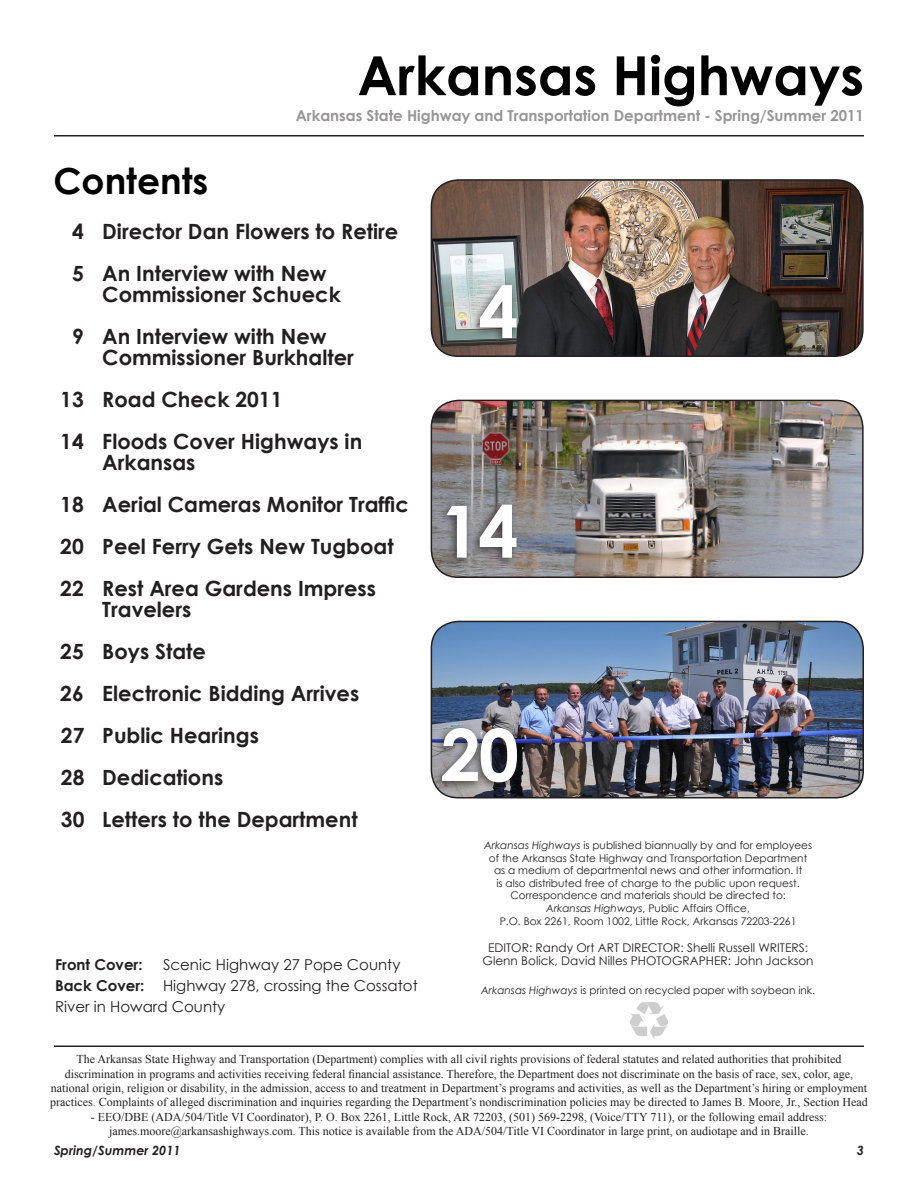
<style>
.page{position:relative;width:918px;height:1188px;background:#fff}
.page>*{position:absolute;margin:0;border:0;box-sizing:border-box;transform-origin:0 0}
.t1{font:700 72px "Century Gothic";color:#fff}
.Ark_Hwy_Mag_Heading{font:700 54px "Century Gothic";color:#000}
.Ark_Hwy_Mag_Heading-2{font:700 36px "Century Gothic";color:#000}
.Ark_Hwy_Mag_Body{font:700 21px "Century Gothic";color:#231f20}
.Ark_Hwy_Mag_Body-2{font:15px/21px "Century Gothic";color:#231f20}
.Ark_Hwy_Mag_Body-3{font:700 15px "Century Gothic";color:#979595}
.Ark_Hwy_Mag_Body-4{font:700 15px "Century Gothic";color:#231f20}
.Ark_Hwy_Mag_Cutlines{font:italic 700 12.75px "Century Gothic";color:#231f20}
.t2{font:12px/14.4px "Times New Roman";color:#231f20;text-align:center}
.Ark_Hwy_Mag_Body-5{font:12px/13.5px "Century Gothic";color:#231f20;text-align:center}
.Ark_Hwy_Mag_Body-6{font:10.5px/12.6px "Century Gothic";color:#231f20;text-align:center}
.s1{font-weight:700}
.s2{font-style:italic}
</style>
<div class="page">
<img style="left:630px;top:1003px;width:37px;height:35px">
<hr style="left:54px;top:1046px;width:810px;height:1px;background:#231f20">
<img style="left:431px;top:621px;width:432px;height:177px">
<div style="left:431px;top:621px;width:433px;height:177px;border:2px solid #231f20;border-radius:27px"></div>
<div style="left:432px;top:722px;width:90px;height:70px;background:#231f20;opacity:.75"></div>
<img style="left:431px;top:180px;width:432px;height:176px">
<div style="left:431px;top:179px;width:433px;height:178px;border:2px solid #231f20;border-radius:27px"></div>
<div style="left:469px;top:279px;width:53px;height:69px;background:#231f20;opacity:.75"></div>
<hr style="left:54px;top:135px;width:810px;height:1px;background:#231f20">
<img style="left:431px;top:400px;width:432px;height:177px">
<div style="left:431px;top:400px;width:433px;height:178px;border:2px solid #231f20;border-radius:27px"></div>
<div style="left:436px;top:499px;width:85px;height:69px;background:#231f20;opacity:.75"></div>
<p class="Ark_Hwy_Mag_Heading-2" style="left:54px;top:154px;width:156px">Contents</p>
<p class="Ark_Hwy_Mag_Heading" style="left:357px;top:35px;width:508px">Arkansas Highways</p>
<p class="Ark_Hwy_Mag_Body-3" style="left:296px;top:105px;width:570px">Arkansas State Highway and Transportation Department - Spring/Summer 2011</p>
<p class="Ark_Hwy_Mag_Body" style="left:72px;top:216px;width:328px">4 Director Dan Flowers to Retire</p>
<p class="Ark_Hwy_Mag_Body" style="left:72px;top:258px;width:256px">5 An Interview with New</p>
<p class="Ark_Hwy_Mag_Body" style="left:102px;top:279px;width:240px">Commissioner Schueck</p>
<p class="Ark_Hwy_Mag_Body" style="left:72px;top:321px;width:256px">9 An Interview with New</p>
<p class="Ark_Hwy_Mag_Body" style="left:102px;top:342px;width:253px">Commissioner Burkhalter</p>
<p class="Ark_Hwy_Mag_Body" style="left:60px;top:384px;width:224px">13 Road Check 2011</p>
<p class="Ark_Hwy_Mag_Body" style="left:60px;top:426px;width:304px">14 Floods Cover Highways in</p>
<p class="Ark_Hwy_Mag_Body" style="left:102px;top:447px;width:95px">Arkansas</p>
<p class="Ark_Hwy_Mag_Body" style="left:60px;top:489px;width:350px">18 Aerial Cameras Monitor Traffic</p>
<p class="Ark_Hwy_Mag_Body" style="left:60px;top:531px;width:335px">20 Peel Ferry Gets New Tugboat</p>
<p class="Ark_Hwy_Mag_Body" style="left:60px;top:573px;width:317px">22 Rest Area Gardens Impress</p>
<p class="Ark_Hwy_Mag_Body" style="left:102px;top:594px;width:91px">Travelers</p>
<p class="Ark_Hwy_Mag_Body" style="left:60px;top:636px;width:147px">25 Boys State</p>
<p class="Ark_Hwy_Mag_Body" style="left:60px;top:678px;width:301px">26 Electronic Bidding Arrives</p>
<p class="Ark_Hwy_Mag_Body" style="left:61px;top:720px;width:200px">27 Public Hearings</p>
<p class="Ark_Hwy_Mag_Body" style="left:61px;top:762px;width:164px">28 Dedications</p>
<p class="Ark_Hwy_Mag_Body" style="left:61px;top:804px;width:298px">30 Letters to the Department</p>
<p class="Ark_Hwy_Mag_Body-4" style="left:55px;top:953px;width:89px">Front Cover:</p>
<p class="Ark_Hwy_Mag_Body-2" style="left:163px;top:954px;width:239px">Scenic Highway 27 Pope County</p>
<p class="Ark_Hwy_Mag_Body-2" style="left:55px;top:975px;width:364px"><span class="s1">Back Cover:</span> Highway 278, crossing the Cossatot<br>River in Howard County</p>
<p class="t1" style="left:478px;top:257px;width:42px">4</p>
<p class="t1" style="left:440px;top:477px;width:80px">14</p>
<p class="t1" style="left:441px;top:700px;width:80px">20</p>
<p class="Ark_Hwy_Mag_Body-6" style="left:484px;top:839px;width:329px"><span class="s2">Arkansas Highways</span> is published biannually by and for employees of the Arkansas State Highway and Transportation Department as a medium of departmental news and other information. It<br>is also distributed free of charge to the public upon request.<br>Correspondence and materials should be directed to:</p>
<p class="Ark_Hwy_Mag_Body-6" style="left:546px;top:902px;width:205px"><span class="s2">Arkansas Highways</span>, Public Affairs Office,</p>
<p class="Ark_Hwy_Mag_Body-6" style="left:500px;top:914px;width:298px">P.O. Box 2261, Room 1002, Little Rock, Arkansas 72203-2261</p>
<p class="Ark_Hwy_Mag_Body-5" style="left:483px;top:940px;width:332px">EDITOR: Randy Ort ART DIRECTOR: Shelli Russell WRITERS:<br>Glenn Bolick, David Nilles PHOTOGRAPHER: John Jackson</p>
<p class="Ark_Hwy_Mag_Body-6" style="left:481px;top:983px;width:335px"><span class="s2">Arkansas Highways</span> is printed on recycled paper with soybean ink.</p>
<p class="t2" style="left:50px;top:1052px;width:819px">The Arkansas State Highway and Transportation (Department) complies with all civil rights provisions of federal statutes and related authorities that prohibited discrimination in programs and activities receiving federal financial assistance. Therefore, the Department does not discriminate on the basis of race, sex, color, age, national origin, religion or disability, in the admission, access to and treatment in Department’s programs and activities, as well as the Department’s hiring or employment practices. Complaints of alleged discrimination and inquiries regarding the Department’s nondiscrimination policies may be directed to James B. Moore, Jr., Section Head</p>
<p class="t2" style="left:91px;top:1109px;width:738px">- EEO/DBE (ADA/504/Title VI Coordinator), P. O. Box 2261, Little Rock, AR 72203, (501) 569-2298, (Voice/TTY 711), or the following email address:</p>
<p class="t2" style="left:109px;top:1124px;width:701px">james.moore@arkansashighways.com. This notice is available from the ADA/504/Title VI Coordinator in large print, on audiotape and in Braille.</p>
<p class="Ark_Hwy_Mag_Cutlines" style="left:54px;top:1141px;width:128px">Spring/Summer 2011</p>
<p class="Ark_Hwy_Mag_Cutlines" style="left:857px;top:1141px;width:9px">3</p>
</div>
